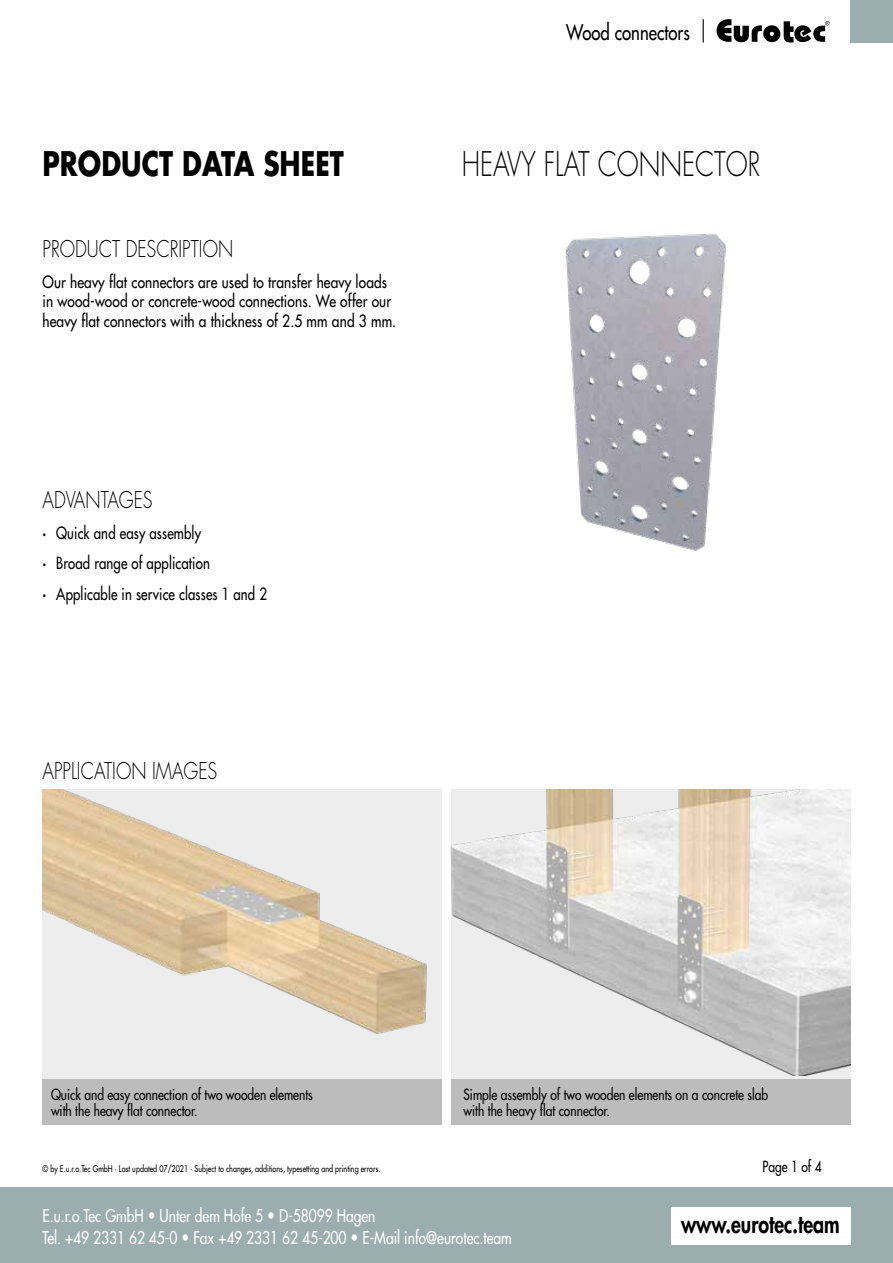
<style>
.page{position:relative;width:893px;height:1263px;background:#fff}
.page>*{position:absolute;margin:0;border:0;box-sizing:border-box;transform-origin:0 0}
.t1{font:300 33px "Futura Std";color:#000;scale:.78 1}
.t2{font:700 33px "Futura Std";color:#000;scale:.8 1}
.t3{font:800 24.3px "Futura Std";color:#000;scale:.8 1}
.t4{font:300 22.5px "Futura Std";color:#000;scale:.8 1}
.t5{font:500 21px "Futura Std";color:#000;scale:.8 1}
.t6{font:500 17.25px/22.5px "Futura Std";color:#fff;scale:.8 1}
.t7{font:500 16.5px/19.8px "Futura Std";letter-spacing:.01em;color:#000;scale:.83 1}
.t8{font:500 16.5px/30.9px "Futura Std";letter-spacing:.01em;color:#000;scale:.8 1}
.t9{font:500 15px/16.5px "Futura Std";color:#000;scale:.8 1}
.t10{font:500 9px "Futura Std";color:#000;scale:.8 1}
.s1{font-weight:800}
</style>
<div class="page">
<div style="left:0;top:1187px;width:893px;height:76px;background:#9cadaf"></div>
<div style="left:671px;top:1208px;width:179px;height:37px;background:#fff"></div>
<div style="left:850px;top:0;width:43px;height:43px;background:#9cadaf"></div>
<svg style="left:716px;top:19px;width:114px;height:24px"></svg>
<svg style="left:703px;top:19px;width:1px;height:24px"></svg>
<img style="left:565px;top:233px;width:161px;height:318px">
<div style="left:43px;top:1079px;width:399px;height:46px;background:#bdbcbc"></div>
<div style="left:451px;top:1079px;width:399px;height:46px;background:#bdbcbc"></div>
<div style="left:43px;top:790px;width:399px;height:289px;background:#ededed"></div>
<img style="left:43px;top:790px;width:384px;height:244px">
<img style="left:451px;top:790px;width:399px;height:285px">
<h3 class="t5" style="left:566px;top:19px;width:156px">Wood connectors</h3>
<h1 class="t2" style="left:43px;top:142px;width:378px">PRODUCT DATA SHEET</h1>
<h1 class="t1" style="left:462px;top:144px;width:384px">HEAVY FLAT CONNECTOR</h1>
<h3 class="t4" style="left:43px;top:235px;width:240px">PRODUCT DESCRIPTION</h3>
<p class="t7" style="left:43px;top:272px;width:428px">Our heavy flat connectors are used to transfer heavy loads in wood-wood or concrete-wood connections. We offer our heavy flat connectors with a thickness of 2.5 mm and 3 mm.</p>
<h3 class="t4" style="left:43px;top:486px;width:139px">ADVANTAGES</h3>
<p class="t8" style="left:43px;top:517px;width:282px"><span class="s1">·</span> Quick and easy assembly<br><span class="s1">·</span> Broad range of application<br><span class="s1">·</span> Applicable in service classes 1 and 2</p>
<h3 class="t4" style="left:43px;top:757px;width:220px">APPLICATION IMAGES</h3>
<p class="t9" style="left:51px;top:1086px;width:329px">Quick and easy connection of two wooden elements with the heavy flat connector.</p>
<p class="t9" style="left:463px;top:1086px;width:382px">Simple assembly of two wooden elements on a concrete slab with the heavy flat connector.</p>
<p class="t10" style="left:43px;top:1163px;width:424px">© by E.u.r.o.Tec GmbH · Last updated 07/2021 · Subject to changes, additions, typesetting and printing errors.</p>
<p class="t9" style="left:762px;top:1159px;width:75px">Page 1 of 4</p>
<p class="t6" style="left:43px;top:1204px;width:588px">E.u.r.o.Tec GmbH <span class="s1">•</span> Unter dem Hofe 5 <span class="s1">•</span> D-58099 Hagen<br>Tel. +49 2331 62 45-0 <span class="s1">•</span> Fax +49 2331 62 45-200 <span class="s1">•</span> E-Mail info@eurotec.team</p>
<h2 class="t3" style="left:681px;top:1208px;width:200px">www.eurotec.team</h2>
</div>
